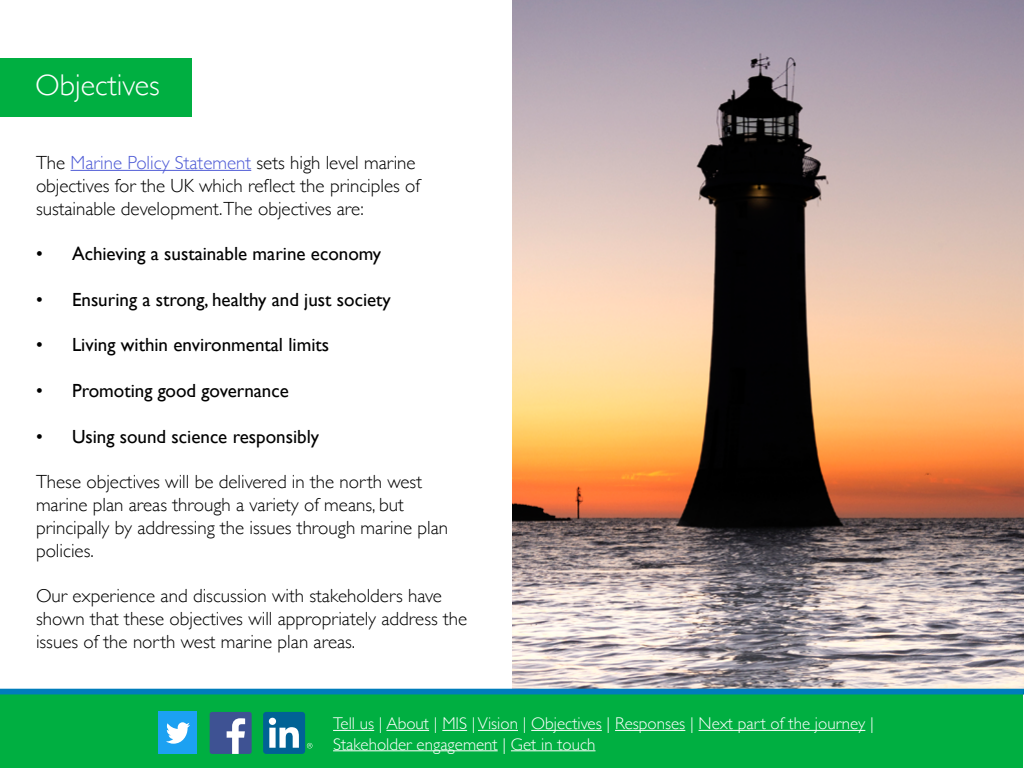
<style>
.page{position:relative;width:1024px;height:768px;background:#fff}
.page>*{position:absolute;margin:0;border:0;box-sizing:border-box;transform-origin:0 0}
.t1{font:300 30px "Gill Sans";color:#fff}
.t2{font:300 19px/22.8px "Gill Sans";color:#000}
.t3{font:19px "Gill Sans";color:#000}
.t4{font:300 17px/20.4px "Gill Sans";color:#fff}
.s1{color:#4f5cd6}
</style>
<div class="page">
<hr style="left:71px;top:170px;width:180px;height:1px;background:#4f5cd6">
<div style="left:0;top:58px;width:192px;height:59px;background:#00af41"></div>
<img style="left:512px;top:0;width:512px;height:689px">
<div style="left:0;top:695px;width:1023px;height:73px;background:#00af41"></div>
<svg style="left:307px;top:743px;width:5px;height:5px"></svg>
<div style="left:263px;top:712px;width:42px;height:42px;background:#006295;border-radius:3px"></div>
<svg style="left:269px;top:718px;width:30px;height:30px"></svg>
<div style="left:159px;top:712px;width:38px;height:42px;background:#1ca1f2"></div>
<svg style="left:166px;top:722px;width:24px;height:22px"></svg>
<div style="left:210px;top:712px;width:42px;height:42px;background:#3e5293;border-radius:2px"></div>
<svg style="left:227px;top:718px;width:18px;height:36px"></svg>
<hr style="left:333px;top:730px;width:41px;height:1px;background:#fff">
<hr style="left:386px;top:730px;width:43px;height:1px;background:#fff">
<svg style="left:442px;top:730px;width:25px;height:1px"></svg>
<hr style="left:478px;top:730px;width:40px;height:1px;background:#fff">
<hr style="left:531px;top:730px;width:71px;height:1px;background:#fff">
<hr style="left:615px;top:730px;width:70px;height:1px;background:#fff">
<hr style="left:699px;top:730px;width:166px;height:1px;background:#fff">
<hr style="left:333px;top:750px;width:165px;height:1px;background:#fff">
<hr style="left:511px;top:750px;width:85px;height:1px;background:#fff">
<div style="left:0;top:689px;width:1023px;height:5px;background:#007dbb"></div>
<p class="t1" style="left:35px;top:62px;width:126px">Objectives</p>
<p class="t2" style="left:36px;top:150px;width:386px">The <span class="s1">Marine Policy Statement</span> sets high level marine objectives for the UK which reflect the principles of sustainable development.The objectives are:</p>
<p class="t3" style="left:36px;top:243px;width:347px">• Achieving a sustainable marine economy</p>
<p class="t3" style="left:36px;top:288px;width:356px">• Ensuring a strong, healthy and just society</p>
<p class="t3" style="left:36px;top:334px;width:295px">• Living within environmental limits</p>
<p class="t3" style="left:36px;top:379px;width:254px">• Promoting good governance</p>
<p class="t3" style="left:36px;top:425px;width:284px">• Using sound science responsibly</p>
<p class="t2" style="left:36px;top:470px;width:414px">These objectives will be delivered in the north west marine plan areas through a variety of means, but principally by addressing the issues through marine plan policies.</p>
<p class="t2" style="left:36px;top:584px;width:433px">Our experience and discussion with stakeholders have shown that these objectives will appropriately address the issues of the north west marine plan areas.</p>
<p class="t4" style="left:333px;top:713px;width:542px">Tell us | About | MIS | Vision | Objectives | Responses | Next part of the journey |<br>Stakeholder engagement | Get in touch</p>
</div>
